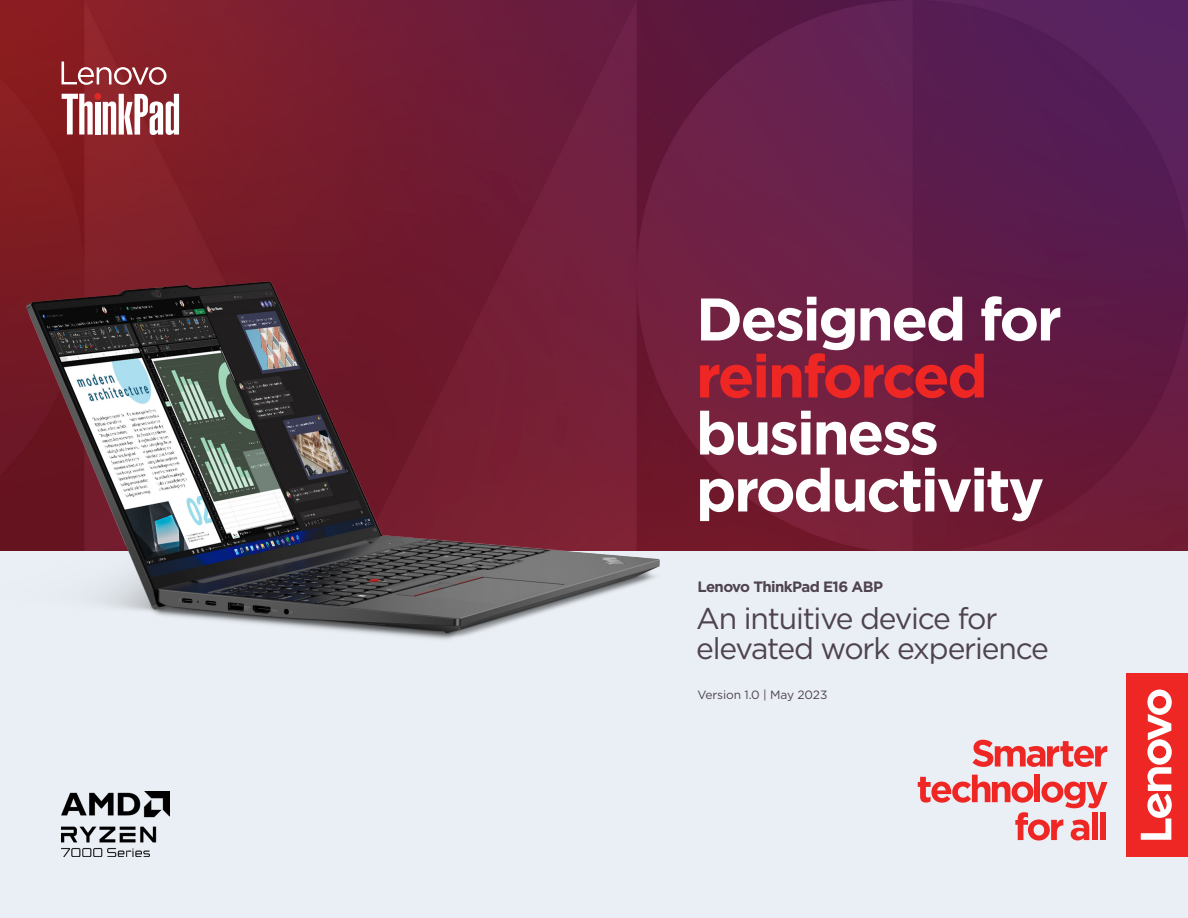
<style>
.page{position:relative;width:1188px;height:918px;background:#eaeff5}
.page>*{position:absolute;margin:0;border:0;box-sizing:border-box;transform-origin:0 0}
.t1{font:700 60px/57px "Gotham";letter-spacing:-.04em;color:#fff}
.Product_Subhead{font:30px/30px "Gotham";letter-spacing:-.04em;color:#4e434e}
.Product_name{font:700 15px "Gotham";letter-spacing:-.04em;color:#4e434e}
.Version{font:12px "Gotham";letter-spacing:-.01em;color:#4e434e}
.s1{color:#ee2624}
</style>
<div class="page">
<img style="left:0;top:0;width:1188px;height:550px">
<svg style="left:972px;top:740px;width:135px;height:27px"></svg>
<svg style="left:918px;top:775px;width:190px;height:66px"></svg>
<div style="left:1092px;top:813px;width:5px;height:27px;background:#ee2624"></div>
<div style="left:1100px;top:813px;width:6px;height:27px;background:#ee2624"></div>
<div style="left:1127px;top:673px;width:61px;height:184px;background:#ee2624"></div>
<svg style="left:1141px;top:690px;width:31px;height:150px"></svg>
<img style="left:0;top:90px;width:724px;height:550px">
<div style="left:94px;top:93px;width:7px;height:7px;background:#e02926;border-radius:50%"></div>
<svg style="left:62px;top:94px;width:31px;height:41px"></svg>
<div style="left:95px;top:102px;width:5px;height:33px;background:#fff"></div>
<svg style="left:103px;top:94px;width:76px;height:41px;background:#cea4a6"></svg>
<svg style="left:62px;top:62px;width:105px;height:23px;background:#a7595e"></svg>
<img style="left:61px;top:791px;width:108px;height:66px">
<p class="t1" style="left:696px;top:290px;width:367px">Designed for <span class="s1">reinforced </span>business productivity</p>
<p class="Product_name" style="left:698px;top:577px;width:187px">Lenovo ThinkPad E16 ABP</p>
<p class="Product_Subhead" style="left:696px;top:603px;width:354px">An intuitive device for elevated work experience</p>
<p class="Version" style="left:698px;top:687px;width:131px">Version 1.0 | May 2023</p>
</div>
